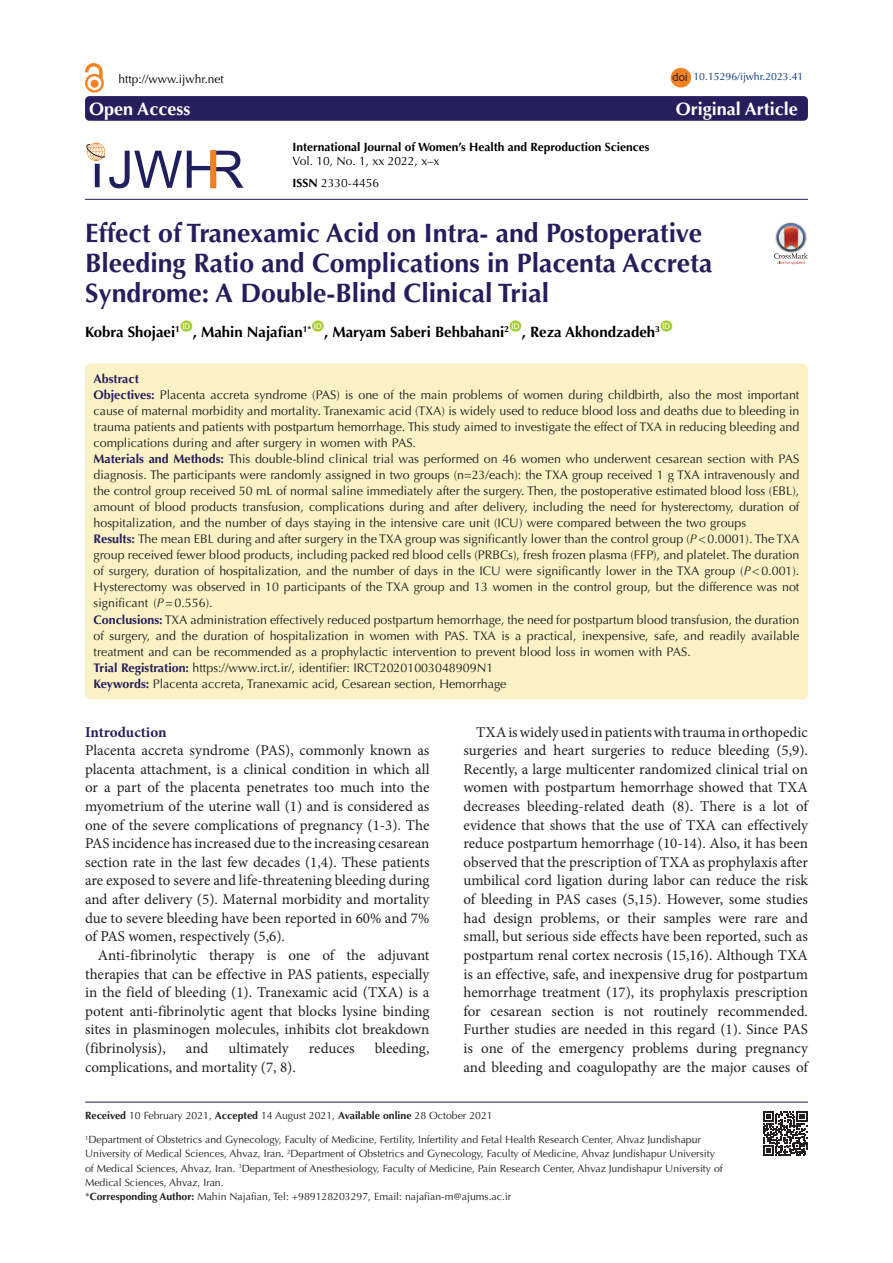
<style>
.page{position:relative;width:893px;height:1263px;background:#fff}
.page>*{position:absolute;margin:0;border:0;box-sizing:border-box;transform-origin:0 0}
.Pa3{font:700 26.7px/30px "Optima LT Std";color:#261d5c}
.t1{font:700 18px "Optima LT Std";color:#fff}
.t2{font:15px/18.6px "Minion Pro";letter-spacing:-.005em;color:#231f20;text-align:justify}
.t3{font:700 15px "Optima LT Std";color:#000}
.t4{font:700 15px "Minion Pro";letter-spacing:-.005em;color:#271e5d}
.t5{font:12.45px/16px "Optima LT Std";color:#231f20;text-align:justify}
.t6{font:700 12.45px "Optima LT Std";color:#261d5c}
.t7{font:700 12px "Optima LT Std";color:#000}
.t8{font:12px "Optima LT Std";color:#000}
.t9{font:11.25px "Arial";color:#231f20}
.t10{font:10.5px/14.2px "Optima LT Std";color:#231f20}
.t11{font:10.5px "Optima LT Std";color:#00317d}
.t12{font:7.8px "Arial";color:#fff}
.s1{font-weight:700}
.s2{font-weight:700;color:#261d5c}
.s3{font-style:italic}
</style>
<div class="page">
<div style="left:85px;top:364px;width:723px;height:335px;background:#faf2c5;border-radius:6px"></div>
<div style="left:181px;top:320px;width:11px;height:12px;background:#a6ce39;border-radius:50%"></div>
<div style="left:312px;top:320px;width:12px;height:12px;background:#a6ce39;border-radius:50%"></div>
<div style="left:510px;top:320px;width:11px;height:12px;background:#a6ce39;border-radius:50%"></div>
<svg style="left:660px;top:320px;width:12px;height:12px"></svg>
<div style="left:85px;top:96px;width:723px;height:25px;background:#271e5d;border-radius:4px"></div>
<hr style="left:85px;top:199px;width:723px;height:1px;background:#271e5d">
<div style="left:671px;top:68px;width:20px;height:20px;background:#f58220;border-radius:50%"></div>
<div style="left:91px;top:80px;width:7px;height:7px;background:#f58220;border-radius:50%"></div>
<div style="left:91px;top:80px;width:7px;height:7px;border:1px solid #f58220;border-radius:50%"></div>
<div style="left:85px;top:74px;width:19px;height:19px;border:2px solid #f58220;border-radius:50%"></div>
<svg style="left:85px;top:63px;width:17px;height:16px"></svg>
<hr style="left:85px;top:1102px;width:723px;height:1px;background:#261d5c">
<svg style="left:763px;top:1111px;width:44px;height:45px"></svg>
<svg style="left:774px;top:223px;width:34px;height:42px"></svg>
<svg style="left:86px;top:143px;width:157px;height:45px"></svg>
<svg style="left:211px;top:150px;width:5px;height:38px"></svg>
<p class="t8" style="left:118px;top:72px;width:107px">http://www.ijwhr.net</p>
<p class="t9" style="left:672px;top:70px;width:17px">doi</p>
<p class="t11" style="left:693px;top:71px;width:111px">10.15296/ijwhr.2023.41</p>
<p class="t1" style="left:89px;top:98px;width:103px">Open Access</p>
<p class="t1" style="left:676px;top:98px;width:124px">Original Article</p>
<p class="t7" style="left:293px;top:140px;width:358px">International Journal of Women’s Health and Reproduction Sciences</p>
<p class="t8" style="left:293px;top:154px;width:148px">Vol. 10, No. 1, xx 2022, x–x</p>
<p class="t8" style="left:293px;top:176px;width:88px"><span class="s1">ISSN</span> 2330-4456</p>
<p class="Pa3" style="left:85px;top:218px;width:629px">Effect of Tranexamic Acid on Intra- and Postoperative<br>Bleeding Ratio and Complications in Placenta Accreta<br>Syndrome: A Double-Blind Clinical Trial</p>
<p class="t3" style="left:85px;top:323px;width:97px">Kobra Shojaei<sup>1</sup></p>
<p class="t12" style="left:182px;top:321px;width:9px">ID</p>
<p class="t3" style="left:193px;top:323px;width:120px">, Mahin Najafian<sup>1*</sup></p>
<p class="t12" style="left:314px;top:321px;width:9px">ID</p>
<p class="t3" style="left:324px;top:323px;width:187px">, Maryam Saberi Behbahani<sup>2</sup></p>
<p class="t12" style="left:511px;top:321px;width:9px">ID</p>
<p class="t3" style="left:522px;top:323px;width:140px">, Reza Akhondzadeh<sup>3</sup></p>
<p class="t12" style="left:662px;top:321px;width:9px">ID</p>
<p class="t6" style="left:94px;top:371px;width:47px">Abstract</p>
<p class="t5" style="left:94px;top:387px;width:707px"><span class="s2">Objectives:</span> Placenta accreta syndrome (PAS) is one of the main problems of women during childbirth, also the most important cause of maternal morbidity and mortality. Tranexamic acid (TXA) is widely used to reduce blood loss and deaths due to bleeding in trauma patients and patients with postpartum hemorrhage. This study aimed to investigate the effect of TXA in reducing bleeding and complications during and after surgery in women with PAS.</p>
<p class="t5" style="left:94px;top:451px;width:707px"><span class="s2">Materials and Methods:</span> This double-blind clinical trial was performed on 46 women who underwent cesarean section with PAS diagnosis. The participants were randomly assigned in two groups (n=23/each): the TXA group received 1 g TXA intravenously and the control group received 50 mL of normal saline immediately after the surgery. Then, the postoperative estimated blood loss (EBL), amount of blood products transfusion, complications during and after delivery, including the need for hysterectomy, duration of hospitalization, and the number of days staying in the intensive care unit (ICU) were compared between the two groups</p>
<p class="t5" style="left:94px;top:531px;width:707px"><span class="s2">Results:</span> The mean EBL during and after surgery in the TXA group was significantly lower than the control group (<span class="s3">P</span>&lt;0.0001). The TXA group received fewer blood products, including packed red blood cells (PRBCs), fresh frozen plasma (FFP), and platelet. The duration of surgery, duration of hospitalization, and the number of days in the ICU were significantly lower in the TXA group (<span class="s3">P</span>&lt;0.001).<br>Hysterectomy was observed in 10 participants of the TXA group and 13 women in the control group, but the difference was not significant (<span class="s3">P</span>=0.556).</p>
<p class="t5" style="left:94px;top:611px;width:707px"><span class="s2">Conclusions:</span> TXA administration effectively reduced postpartum hemorrhage, the need for postpartum blood transfusion, the duration of surgery, and the duration of hospitalization in women with PAS. TXA is a practical, inexpensive, safe, and readily available treatment and can be recommended as a prophylactic intervention to prevent blood loss in women with PAS.</p>
<p class="t5" style="left:94px;top:660px;width:401px"><span class="s2">Trial Registration:</span> https://www.irct.ir/, identifier: IRCT20201003048909N1</p>
<p class="t5" style="left:94px;top:676px;width:414px"><span class="s2">Keywords:</span> Placenta accreta, Tranexamic acid, Cesarean section, Hemorrhage</p>
<p class="t4" style="left:85px;top:721px;width:83px">Introduction</p>
<p class="t2" style="left:85px;top:741px;width:346px">Placenta accreta syndrome (PAS), commonly known as placenta attachment, is a clinical condition in which all or a part of the placenta penetrates too much into the myometrium of the uterine wall (1) and is considered as one of the severe complications of pregnancy (1-3). The PAS incidence has increased due to the increasing cesarean section rate in the last few decades (1,4). These patients are exposed to severe and life-threatening bleeding during and after delivery (5). Maternal morbidity and mortality due to severe bleeding have been reported in 60% and 7% of PAS women, respectively (5,6).</p>
<p class="t2" style="left:85px;top:946px;width:346px;text-indent:13px">Anti-fibrinolytic therapy is one of the adjuvant therapies that can be effective in PAS patients, especially in the field of bleeding (1). Tranexamic acid (TXA) is a potent anti-fibrinolytic agent that blocks lysine binding sites in plasminogen molecules, inhibits clot breakdown (fibrinolysis),</p>
<p class="t2" style="left:186px;top:1039px;width:24px">and</p>
<p class="t2" style="left:228px;top:1039px;width:62px">ultimately</p>
<p class="t2" style="left:309px;top:1039px;width:47px">reduces</p>
<p class="t2" style="left:375px;top:1039px;width:56px">bleeding,</p>
<p class="t2" style="left:85px;top:1057px;width:212px">complications, and mortality (7, 8).</p>
<p class="t2" style="left:463px;top:723px;width:346px;text-indent:13px">TXA is widely used in patients with trauma in orthopedic surgeries and heart surgeries to reduce bleeding (5,9).<br>Recently, a large multicenter randomized clinical trial on women with postpartum hemorrhage showed that TXA decreases bleeding-related death (8). There is a lot of evidence that shows that the use of TXA can effectively reduce postpartum hemorrhage (10-14). Also, it has been observed that the prescription of TXA as prophylaxis after umbilical cord ligation during labor can reduce the risk of bleeding in PAS cases (5,15). However, some studies had design problems, or their samples were rare and small, but serious side effects have been reported, such as postpartum renal cortex necrosis (15,16). Although TXA is an effective, safe, and inexpensive drug for postpartum hemorrhage treatment (17), its prophylaxis prescription for cesarean section is not routinely recommended.<br>Further studies are needed in this regard (1). Since PAS is one of the emergency problems during pregnancy and bleeding and coagulopathy are the major causes of</p>
<p class="t10" style="left:85px;top:1108px;width:409px"><span class="s1">Received</span> 10 February 2021, <span class="s1">Accepted</span> 14 August 2021, <span class="s1">Available online</span> 28 October 2021</p>
<p class="t10" style="left:85px;top:1132px;width:639px"><sup>1</sup>Department of Obstetrics and Gynecology, Faculty of Medicine, Fertility, Infertility and Fetal Health Research Center, Ahvaz Jundishapur University of Medical Sciences, Ahvaz, Iran. <sup>2</sup>Department of Obstetrics and Gynecology, Faculty of Medicine, Ahvaz Jundishapur University of Medical Sciences, Ahvaz, Iran. <sup>3</sup>Department of Anesthesiology, Faculty of Medicine, Pain Research Center, Ahvaz Jundishapur University of Medical Sciences, Ahvaz, Iran.</p>
<p class="t10" style="left:85px;top:1189px;width:428px">*<span class="s1">Corresponding Author:</span> Mahin Najafian, Tel: +989128203297, Email: najafian-m@ajums.ac.ir</p>
</div>
